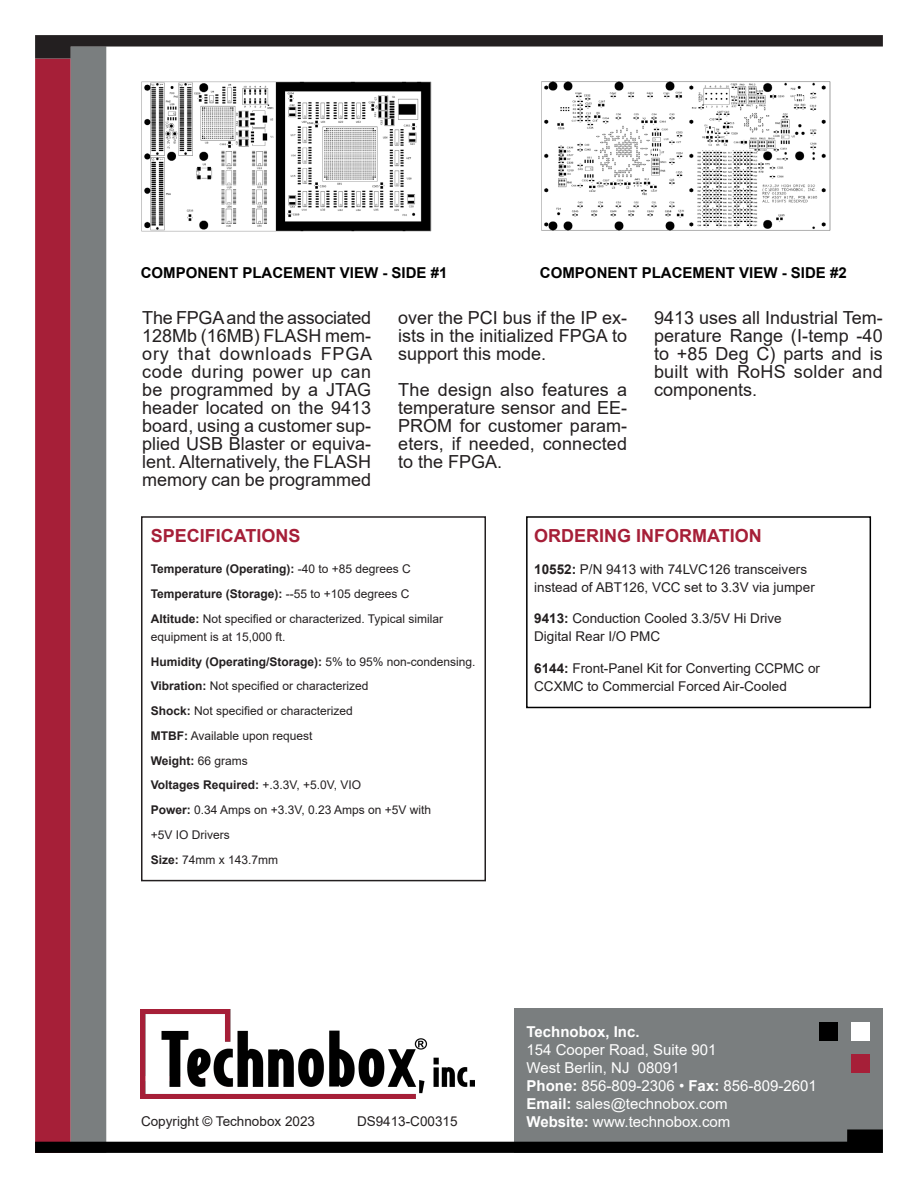
<style>
.page{position:relative;width:918px;height:1188px;background:#fff}
.page>*{position:absolute;margin:0;border:0;box-sizing:border-box;transform-origin:0 0}
.Datasheet_Body{font:18px/18px "Arial";color:#231f20;text-align:justify}
.Body{font:700 18px "Arial";color:#a61f38}
.t1{font:15px/18px "Arial";color:#fff}
.Body-2{font:700 15px "Arial";color:#000}
.t2{font:700 15px "Arial";color:#fff}
.Datasheet_Body-2{font:13.5px/18px "Arial";color:#231f20}
.HTML_Body{font:12px/18px "Arial";color:#231f20}
.HTML_Body-2{font:700 12px "Arial";color:#231f20}
.Datasheet_Body-3{font:12px "Arial";color:#231f20}
.Datasheet_Body-4{font:700 12px "Arial";color:#231f20}
.s1{font-weight:400}
.s2{font-weight:700}
</style>
<div class="page">
<div style="left:35px;top:59px;width:36px;height:1094px;background:#a61f38"></div>
<div style="left:71px;top:46px;width:35px;height:1107px;background:#7a7e7f"></div>
<div style="left:514px;top:1009px;width:369px;height:144px;background:#7a7e7f"></div>
<div style="left:851px;top:1022px;width:18px;height:18px;background:#fff"></div>
<div style="left:851px;top:1054px;width:18px;height:18px;background:#a61f38"></div>
<div style="left:819px;top:1022px;width:19px;height:18px;background:#000"></div>
<svg style="left:35px;top:1129px;width:848px;height:24px"></svg>
<img style="left:141px;top:1009px;width:333px;height:89px">
<svg style="left:35px;top:35px;width:848px;height:24px"></svg>
<img style="left:541px;top:82px;width:289px;height:149px">
<img style="left:142px;top:81px;width:290px;height:150px">
<div style="left:526px;top:516px;width:345px;height:192px;border:2px solid #000"></div>
<div style="left:141px;top:516px;width:345px;height:365px;border:2px solid #231f20"></div>
<p class="Body-2" style="left:540px;top:262px;width:308px">COMPONENT PLACEMENT VIEW - SIDE #2</p>
<p class="Body-2" style="left:141px;top:262px;width:308px">COMPONENT PLACEMENT VIEW - SIDE #1</p>
<p class="Datasheet_Body" style="left:142px;top:309px;width:231px">The FPGA and the associated 128Mb (16MB) FLASH mem&shy;ory that downloads FPGA code during power up can be programmed by a JTAG header located on the 9413 board, using a customer sup&shy;plied USB Blaster or equiva&shy;lent. Alternatively, the FLASH memory can be programmed</p>
<p class="Datasheet_Body" style="left:398px;top:309px;width:230px">over the PCI bus if the IP ex&shy;ists in the initialized FPGA to support this mode.</p>
<p class="Datasheet_Body" style="left:654px;top:309px;width:230px">9413 uses all Industrial Tem&shy;perature Range (I-temp -40 to +85 Deg C) parts and is built with RoHS solder and components.</p>
<p class="Datasheet_Body" style="left:398px;top:381px;width:230px">The design also features a temperature sensor and EE-PROM for customer param&shy;eters, if needed, connected to the FPGA.</p>
<p class="Body" style="left:151px;top:523px;width:151px">SPECIFICATIONS</p>
<p class="HTML_Body-2" style="left:151px;top:561px;width:262px">Temperature (Operating): <span class="s1">-40 to +85 degrees C</span></p>
<p class="HTML_Body-2" style="left:151px;top:585px;width:260px">Temperature (Storage): <span class="s1">--55 to +105 degrees C</span></p>
<p class="HTML_Body" style="left:151px;top:610px;width:294px"><span class="s2">Altitude:</span> Not specified or characterized. Typical similar equipment is at 15,000 ft.</p>
<p class="HTML_Body-2" style="left:151px;top:653px;width:326px">Humidity (Operating/Storage): <span class="s1">5% to 95% non-condensing.</span></p>
<p class="HTML_Body" style="left:151px;top:677px;width:219px"><span class="s2">Vibration:</span> Not specified or characterized</p>
<p class="HTML_Body" style="left:151px;top:702px;width:204px"><span class="s2">Shock:</span> Not specified or characterized</p>
<p class="HTML_Body" style="left:151px;top:727px;width:163px"><span class="s2">MTBF:</span> Available upon request</p>
<p class="HTML_Body-2" style="left:151px;top:752px;width:99px">Weight: <span class="s1">66 grams</span></p>
<p class="Datasheet_Body-4" style="left:151px;top:777px;width:212px">Voltages Required: <span class="s1">+.3.3V, +5.0V, VIO</span></p>
<p class="Datasheet_Body-3" style="left:151px;top:802px;width:282px"><span class="s2">Power:</span> 0.34 Amps on +3.3V, 0.23 Amps on +5V with</p>
<p class="Datasheet_Body-3" style="left:151px;top:826px;width:81px">+5V IO Drivers</p>
<p class="Datasheet_Body-3" style="left:151px;top:851px;width:129px"><span class="s2">Size:</span> 74mm x 143.7mm</p>
<p class="Body" style="left:534px;top:523px;width:229px">ORDERING INFORMATION</p>
<p class="Datasheet_Body-2" style="left:534px;top:560px;width:282px"><span class="s2">10552:</span> P/N 9413 with 74LVC126 transceivers instead of ABT126, VCC set to 3.3V via jumper</p>
<p class="Datasheet_Body-2" style="left:534px;top:609px;width:249px"><span class="s2">9413:</span> Conduction Cooled 3.3/5V Hi Drive<br>Digital Rear I/O PMC</p>
<p class="Datasheet_Body-2" style="left:534px;top:659px;width:287px"><span class="s2">6144:</span> Front-Panel Kit for Converting CCPMC or<br>CCXMC to Commercial Forced Air-Cooled</p>
<p class="Datasheet_Body-2" style="left:141px;top:1112px;width:176px">Copyright © Technobox 2023</p>
<p class="Datasheet_Body-2" style="left:357px;top:1112px;width:102px">DS9413-C00315</p>
<p class="t2" style="left:526px;top:1021px;width:115px">Technobox, Inc.</p>
<p class="t1" style="left:526px;top:1041px;width:192px">154 Cooper Road, Suite 901</p>
<p class="t1" style="left:526px;top:1059px;width:155px">West Berlin, NJ 08091</p>
<p class="t1" style="left:526px;top:1077px;width:292px"><span class="s2">Phone:</span> 856-809-2306 • <span class="s2">Fax:</span> 856-809-2601<br><span class="s2">Email:</span> sales@technobox.com</p>
<p class="t1" style="left:526px;top:1113px;width:205px"><span class="s2">Website:</span> www.technobox.com</p>
</div>
